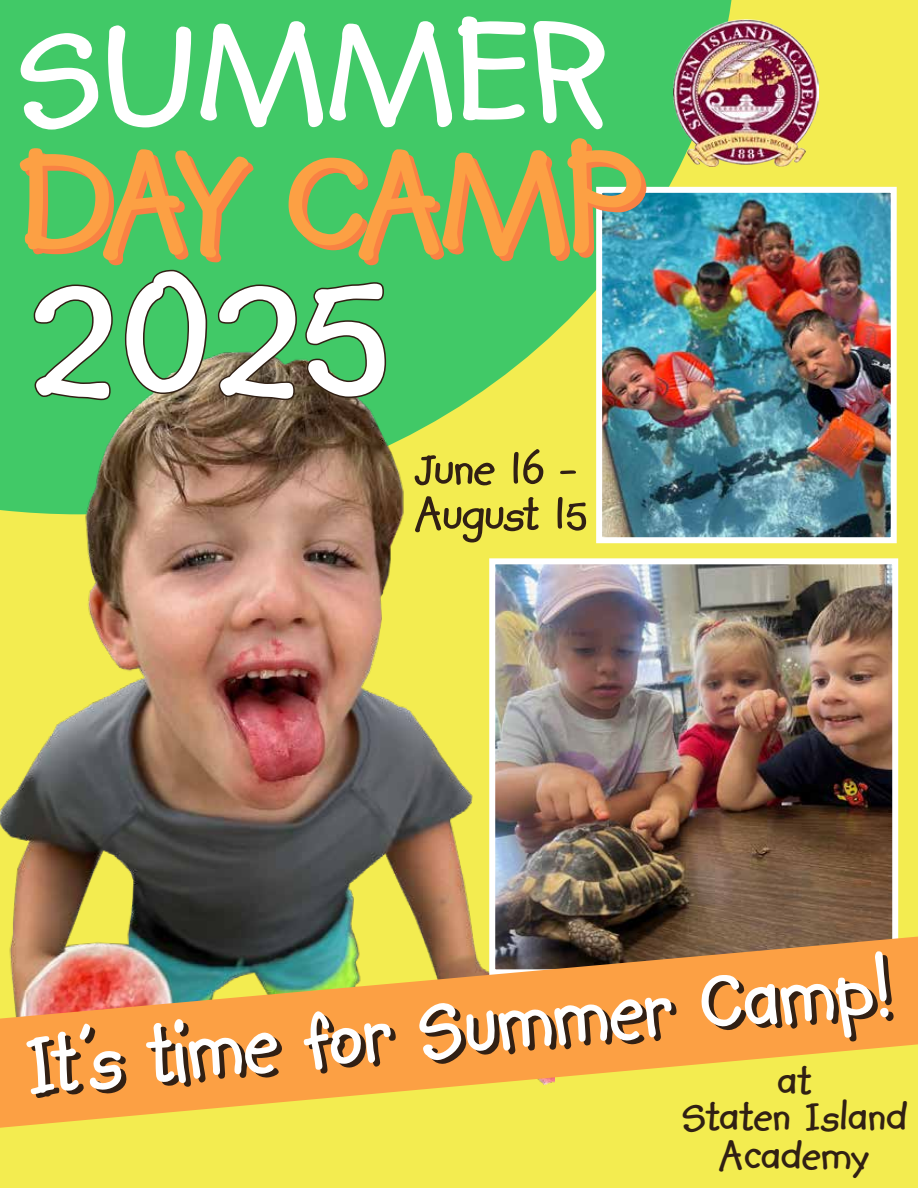
<style>
.page{position:relative;width:918px;height:1188px;background:#f3ec50}
.page>*{position:absolute;margin:0;border:0;box-sizing:border-box;transform-origin:0 0}
.t1{font:700 213px "Kidprint MT Pro";color:#fff}
.t2{font:700 163.5px "Kidprint MT Pro";letter-spacing:-.06em;color:#fca044}
.t3{font:700 163.5px "Kidprint MT Pro";letter-spacing:-.035em;color:#fff}
.t4{font:700 95.4px "Kidprint MT Pro";color:#312014;scale:.89 1}
.t5{font:700 53.1px/45px "Kidprint MT Pro";letter-spacing:-.02em;color:#312014}
.t6{font:700 46.5px/37.5px "Kidprint MT Pro";color:#312014;text-align:center}
</style>
<div class="page">
<div style="left:0;top:0;width:731px;height:334px;background:#41c967"></div>
<img style="left:674px;top:20px;width:145px;height:146px">
<img style="left:0;top:333px;width:554px;height:604px">
<img style="left:603px;top:194px;width:287px;height:342px">
<div style="left:596px;top:187px;width:301px;height:356px;border:6px solid #fff"></div>
<img style="left:496px;top:565px;width:395px;height:372px">
<div style="left:489px;top:558px;width:409px;height:417px;border:6px solid #fff"></div>
<svg style="left:0;top:937px;width:918px;height:191px;fill:#fca044"></svg>
<svg style="left:32px;top:283px;width:82px;height:119px;background:#3eae59"></svg>
<svg style="left:123px;top:268px;width:86px;height:128px;background:#4aab5d"></svg>
<svg style="left:216px;top:283px;width:82px;height:119px;background:#4f8e52"></svg>
<svg style="left:304px;top:281px;width:84px;height:119px;background:#429e53"></svg>
<h2 class="t3" style="left:16px;top:-16px;width:595px">SUMMER</h2>
<h2 class="t2" style="left:16px;top:113px;width:628px">DAY CAMP</h2>
<h1 class="t1" style="left:32px;top:211px;width:360px">2025</h1>
<p class="t5" style="left:415px;top:446px;width:174px">June 16 -<br>August 15</p>
<p class="t4" style="left:27px;top:1015px;width:977px;rotate:-5deg">It’s time for Summer Camp!</p>
<p class="t6" style="left:681px;top:1061px;width:227px">at<br>Staten Island<br>Academy</p>
</div>
